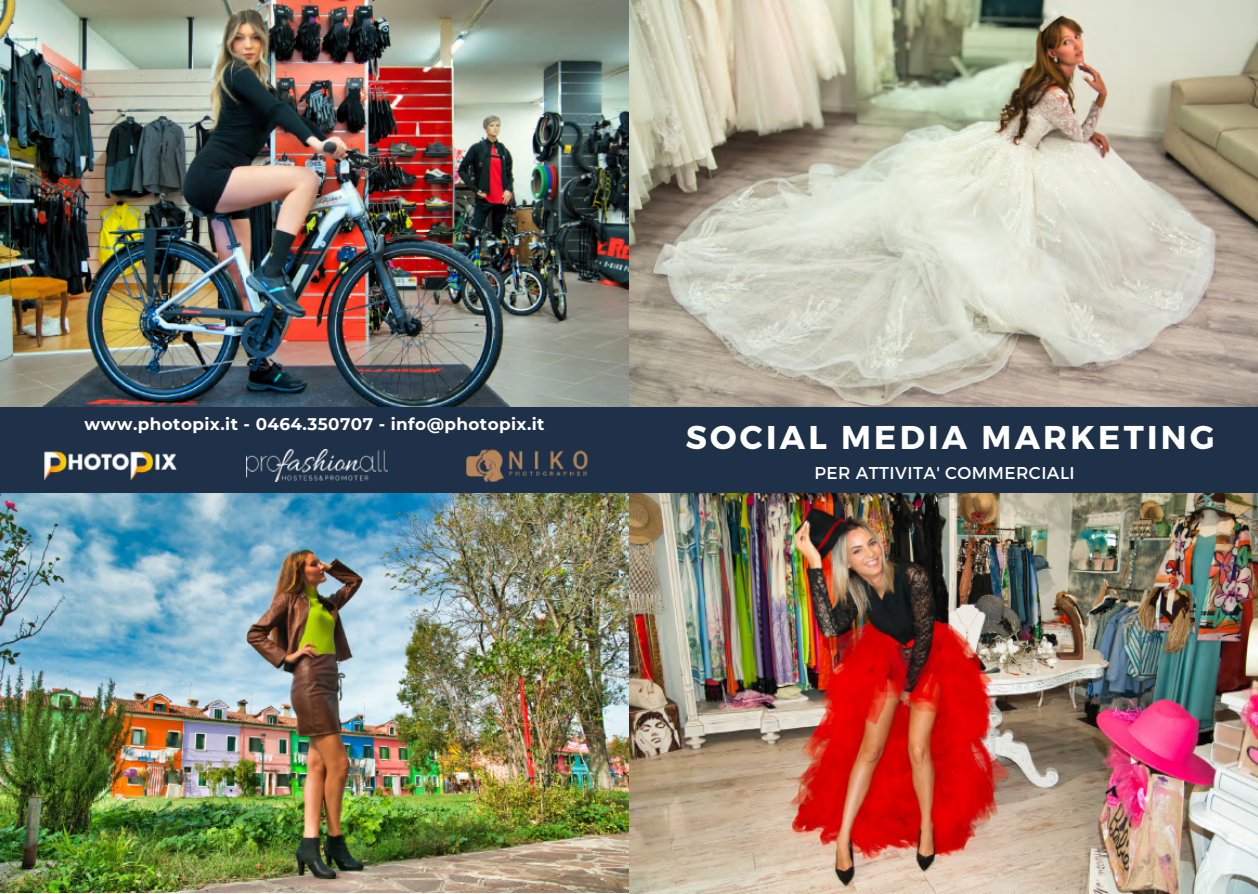
<style>
.page{position:relative;width:1258px;height:894px;background:#fff}
.page>*{position:absolute;margin:0;border:0;box-sizing:border-box;transform-origin:0 0}
.t1{font:700 33px "Montserrat";letter-spacing:.1em;color:#fff}
.t2{font:17.1px "Montserrat";letter-spacing:.025em;color:#fff}
.t3{font:700 16.8px "Montserrat";letter-spacing:.025em;color:#fff}
</style>
<div class="page">
<img style="left:0;top:492px;width:629px;height:400px">
<img style="left:0;top:0;width:629px;height:407px">
<div style="left:0;top:407px;width:644px;height:85px;background:#1e3148"></div>
<img style="left:629px;top:492px;width:629px;height:401px">
<img style="left:629px;top:0;width:629px;height:407px">
<div style="left:620px;top:407px;width:638px;height:85px;background:#1e3148"></div>
<img style="left:246px;top:450px;width:142px;height:31px">
<img style="left:466px;top:449px;width:122px;height:34px">
<img style="left:44px;top:451px;width:133px;height:28px">
<p class="t3" style="left:85px;top:413px;width:462px">www.photopix.it - 0464.350707 - info@photopix.it</p>
<p class="t1" style="left:686px;top:416px;width:530px">SOCIAL MEDIA MARKETING</p>
<p class="t2" style="left:814px;top:461px;width:262px">PER ATTIVITA' COMMERCIALI</p>
</div>
